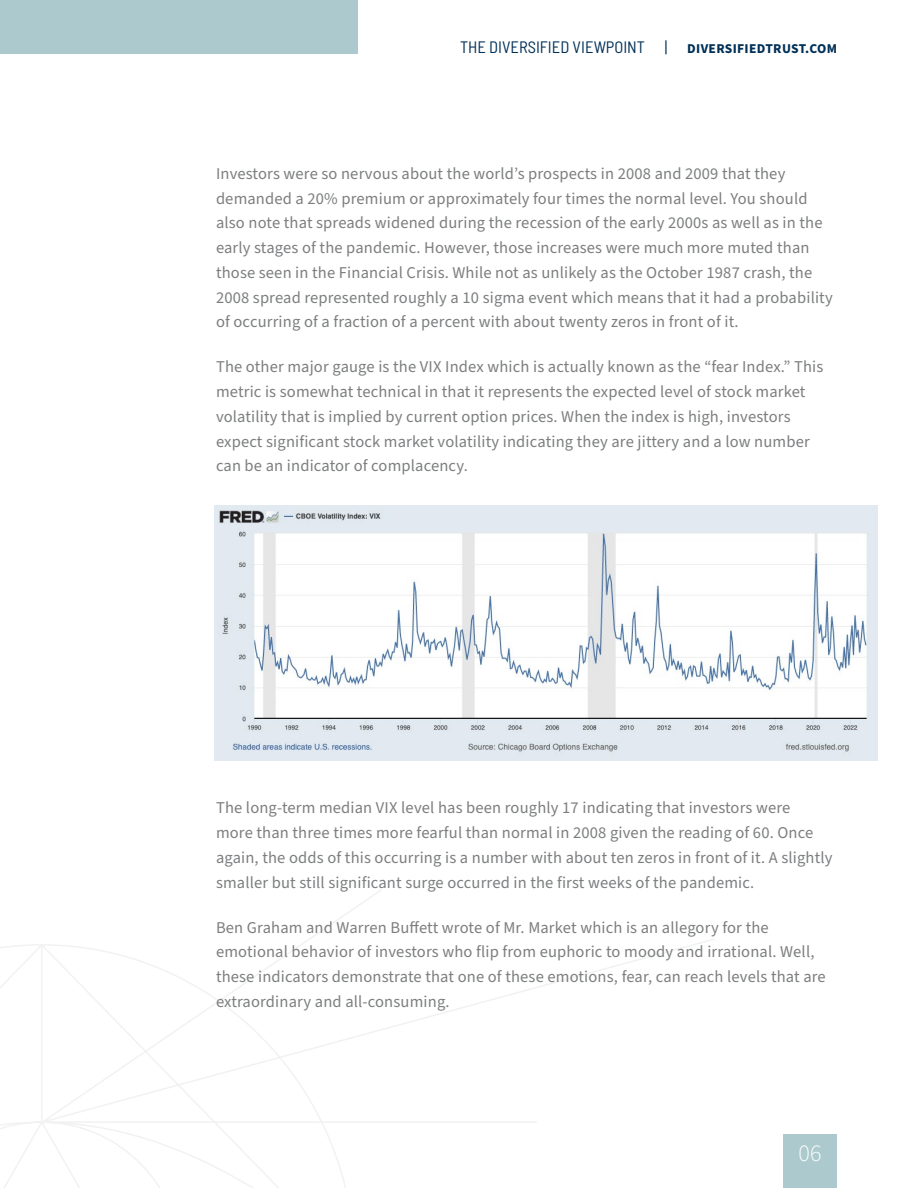
<style>
.page{position:relative;width:918px;height:1188px;background:#fff}
.page>*{position:absolute;margin:0;border:0;box-sizing:border-box;transform-origin:0 0}
.t1{font:300 24px "Source Sans Pro";color:#fff}
.t2{font:16.5px/24.8px "Source Sans Pro";letter-spacing:.01em;color:#7c7e7f}
.t3{font:semi-condensed 16.5px "Barlow";color:#003057}
.s1{font-family:"Source Sans Pro";font-weight:700;font-stretch:normal;font-size:13.5px}
</style>
<div class="page">
<svg style="left:0;top:890px;width:714px;height:298px"></svg>
<div style="left:783px;top:1134px;width:54px;height:54px;background:#accacd"></div>
<div style="left:0;top:0;width:358px;height:54px;background:#accacd"></div>
<img style="left:215px;top:506px;width:663px;height:255px">
<p class="t3" style="left:460px;top:35px;width:379px">THE DIVERSIFIED VIEWPOINT | <span class="s1">DIVERSIFIEDTRUST.COM</span></p>
<p class="t2" style="left:216px;top:162px;width:618px">Investors were so nervous about the world’s prospects in 2008 and 2009 that they demanded a 20% premium or approximately four times the normal level. You should also note that spreads widened during the recession of the early 2000s as well as in the early stages of the pandemic. However, those increases were much more muted than those seen in the Financial Crisis. While not as unlikely as the October 1987 crash, the 2008 spread represented roughly a 10 sigma event which means that it had a probability of occurring of a fraction of a percent with about twenty zeros in front of it.</p>
<p class="t2" style="left:216px;top:355px;width:609px">The other major gauge is the VIX Index which is actually known as the “fear Index.” This metric is somewhat technical in that it represents the expected level of stock market volatility that is implied by current option prices. When the index is high, investors expect significant stock market volatility indicating they are jittery and a low number can be an indicator of complacency.</p>
<p class="t2" style="left:216px;top:796px;width:618px">The long-term median VIX level has been roughly 17 indicating that investors were<br>more than three times more fearful than normal in 2008 given the reading of 60. Once again, the odds of this occurring is a number with about ten zeros in front of it. A slightly smaller but still significant surge occurred in the first weeks of the pandemic.</p>
<p class="t2" style="left:216px;top:915px;width:611px">Ben Graham and Warren Buffett wrote of Mr. Market which is an allegory for the emotional behavior of investors who flip from euphoric to moody and irrational. Well, these indicators demonstrate that one of these emotions, fear, can reach levels that are extraordinary and all-consuming.</p>
<h1 class="t1" style="left:799px;top:1137px;width:24px">06</h1>
</div>
